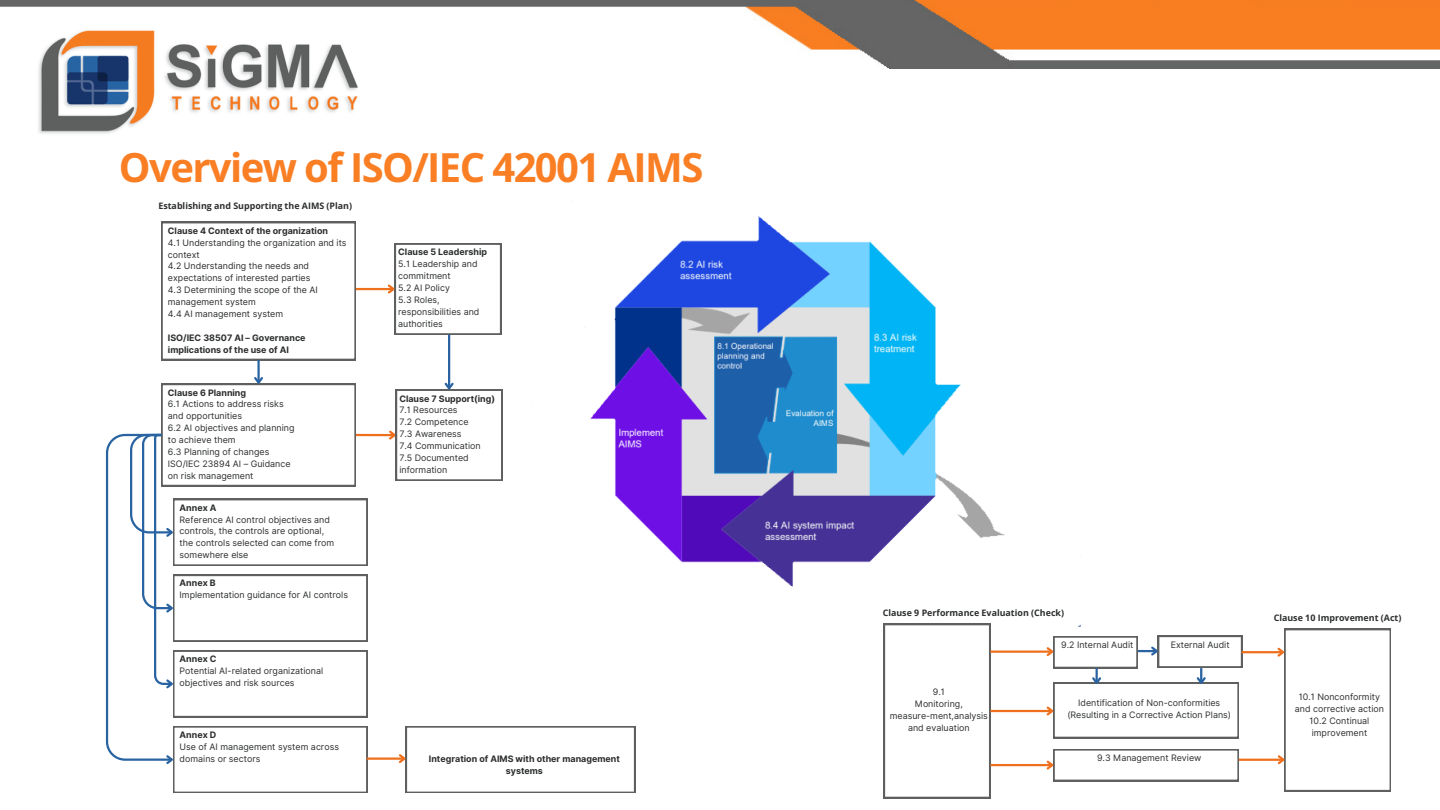
<style>
.page{position:relative;width:1440px;height:810px;background:#fff}
.page>*{position:absolute;margin:0;border:0;box-sizing:border-box;transform-origin:0 0}
.t1{font:700 40px "Open Sans";letter-spacing:-.04em;color:#f97e24}
.t2{font:8.9px/11.9px "Inter";color:#2c2e2e}
.t3{font:700 8.9px/11.9px "Inter";color:#2c2e2e}
.t4{font:700 8.9px "Open Sans";color:#2c2e2e}
</style>
<div class="page">
<img style="left:0;top:0;width:1440px;height:69px">
<img style="left:31px;top:21px;width:337px;height:113px">
<img style="left:520px;top:176px;width:561px;height:450px">
<svg style="left:161px;top:222px;width:195px;height:138px"></svg>
<hr style="left:356px;top:434px;width:39px;height:2px;background:#ee6f1c">
<hr style="left:257px;top:360px;width:3px;height:23px;background:#2963a2">
<svg style="left:105px;top:375px;width:262px;height:418px"></svg>
<hr style="left:356px;top:288px;width:37px;height:2px;background:#ee6f1c">
<svg style="left:386px;top:243px;width:115px;height:92px"></svg>
<hr style="left:367px;top:757px;width:37px;height:3px;background:#ee6f1c">
<svg style="left:397px;top:726px;width:238px;height:67px"></svg>
<hr style="left:448px;top:335px;width:2px;height:53px;background:#2963a2">
<svg style="left:387px;top:381px;width:115px;height:100px"></svg>
<svg style="left:884px;top:624px;width:106px;height:174px"></svg>
<hr style="left:990px;top:710px;width:62px;height:2px;background:#ee6f1c">
<hr style="left:990px;top:651px;width:62px;height:2px;background:#ee6f1c">
<hr style="left:991px;top:764px;width:61px;height:2px;background:#ee6f1c">
<svg style="left:1045px;top:749px;width:194px;height:32px"></svg>
<svg style="left:1045px;top:636px;width:197px;height:102px"></svg>
<hr style="left:1242px;top:651px;width:41px;height:2px;background:#ee6f1c">
<hr style="left:1239px;top:759px;width:44px;height:2px;background:#ee6f1c">
<svg style="left:1275px;top:629px;width:116px;height:162px"></svg>
<p class="t1" style="left:119px;top:139px;width:586px">Overview of ISO/IEC 42001 AIMS</p>
<h2 class="t4" style="left:158px;top:200px;width:195px">Establishing and Supporting the AIMS (Plan)</h2>
<h2 class="t3" style="left:168px;top:225px;width:162px">Clause 4 Context of the organization</h2>
<h2 class="t2" style="left:168px;top:236px;width:180px">4.1 Understanding the organization and its</h2>
<p class="t2" style="left:168px;top:248px;width:33px">context</p>
<p class="t2" style="left:168px;top:260px;width:143px">4.2 Understanding the needs and</p>
<p class="t2" style="left:168px;top:272px;width:144px">expectations of interested parties</p>
<p class="t2" style="left:168px;top:284px;width:152px">4.3 Determining the scope of the AI</p>
<p class="t2" style="left:168px;top:296px;width:89px">management system</p>
<p class="t2" style="left:168px;top:308px;width:117px">4.4 AI management system</p>
<p class="t3" style="left:168px;top:331px;width:139px">ISO/IEC 38507 AI – Governance implications of the use of AI</p>
<p class="t3" style="left:168px;top:386px;width:80px">Clause 6 Planning</p>
<p class="t2" style="left:168px;top:398px;width:117px">6.1 Actions to address risks</p>
<p class="t2" style="left:168px;top:410px;width:76px">and opportunities</p>
<p class="t2" style="left:168px;top:422px;width:128px">6.2 AI objectives and planning</p>
<p class="t2" style="left:168px;top:434px;width:69px">to achieve them</p>
<p class="t2" style="left:168px;top:446px;width:103px">6.3 Planning of changes</p>
<p class="t2" style="left:168px;top:458px;width:124px">ISO/IEC 23894 AI – Guidance</p>
<p class="t2" style="left:168px;top:469px;width:87px">on risk management</p>
<p class="t3" style="left:180px;top:502px;width:38px">Annex A</p>
<p class="t2" style="left:180px;top:513px;width:152px">Reference AI control objectives and</p>
<p class="t2" style="left:180px;top:525px;width:146px">controls, the controls are optional,</p>
<p class="t2" style="left:180px;top:537px;width:156px">the controls selected can come from</p>
<p class="t2" style="left:180px;top:549px;width:70px">somewhere else</p>
<p class="t3" style="left:180px;top:577px;width:38px">Annex B</p>
<p class="t2" style="left:180px;top:589px;width:170px">Implementation guidance for AI controls</p>
<p class="t3" style="left:180px;top:653px;width:38px">Annex C</p>
<p class="t2" style="left:180px;top:665px;width:145px">Potential AI-related organizational objectives and risk sources</p>
<p class="t3" style="left:180px;top:729px;width:38px">Annex D</p>
<p class="t2" style="left:180px;top:741px;width:161px">Use of AI management system across domains or sectors</p>
<p class="t3" style="left:398px;top:246px;width:90px">Clause 5 Leadership</p>
<h2 class="t2" style="left:398px;top:258px;width:81px">5.1 Leadership and</h2>
<p class="t2" style="left:398px;top:270px;width:54px">commitment</p>
<p class="t2" style="left:398px;top:282px;width:53px">5.2 AI Policy</p>
<p class="t2" style="left:398px;top:294px;width:43px">5.3 Roles,</p>
<p class="t2" style="left:398px;top:306px;width:83px">responsibilities and</p>
<p class="t2" style="left:398px;top:317px;width:46px">authorities</p>
<p class="t3" style="left:399px;top:392px;width:97px">Clause 7 Support(ing)</p>
<p class="t2" style="left:399px;top:404px;width:60px">7.1 Resources</p>
<p class="t2" style="left:399px;top:416px;width:71px">7.2 Competence</p>
<p class="t2" style="left:399px;top:428px;width:64px">7.3 Awareness</p>
<p class="t2" style="left:399px;top:440px;width:83px">7.4 Communication</p>
<p class="t2" style="left:399px;top:452px;width:71px">7.5 Documented</p>
<p class="t2" style="left:399px;top:464px;width:49px">information</p>
<p class="t3" style="left:429px;top:753px;width:192px;text-align:center">Integration of AIMS with other management systems</p>
<p class="t4" style="left:883px;top:607px;width:183px">Clause 9 Performance Evaluation (Check)</p>
<p class="t2" style="left:1061px;top:639px;width:74px">9.2 Internal Audit</p>
<p class="t2" style="left:1171px;top:639px;width:60px">External Audit</p>
<p class="t2" style="left:933px;top:686px;width:13px">9.1</p>
<p class="t2" style="left:915px;top:698px;width:49px">Monitoring,</p>
<p class="t2" style="left:890px;top:710px;width:100px">measure-ment,analysis</p>
<p class="t2" style="left:908px;top:722px;width:63px">and evaluation</p>
<p class="t2" style="left:1078px;top:697px;width:144px">Identification of Non-conformities</p>
<p class="t2" style="left:1067px;top:709px;width:165px">(Resulting in a Corrective Action Plans)</p>
<p class="t2" style="left:1097px;top:752px;width:106px">9.3 Management Review</p>
<p class="t4" style="left:1274px;top:612px;width:129px">Clause 10 Improvement (Act)</p>
<p class="t2" style="left:1299px;top:691px;width:83px">10.1 Nonconformity</p>
<p class="t2" style="left:1295px;top:703px;width:91px">and corrective action</p>
<p class="t2" style="left:1310px;top:715px;width:61px">10.2 Continual</p>
<h2 class="t2" style="left:1312px;top:727px;width:57px">improvement</h2>
</div>
